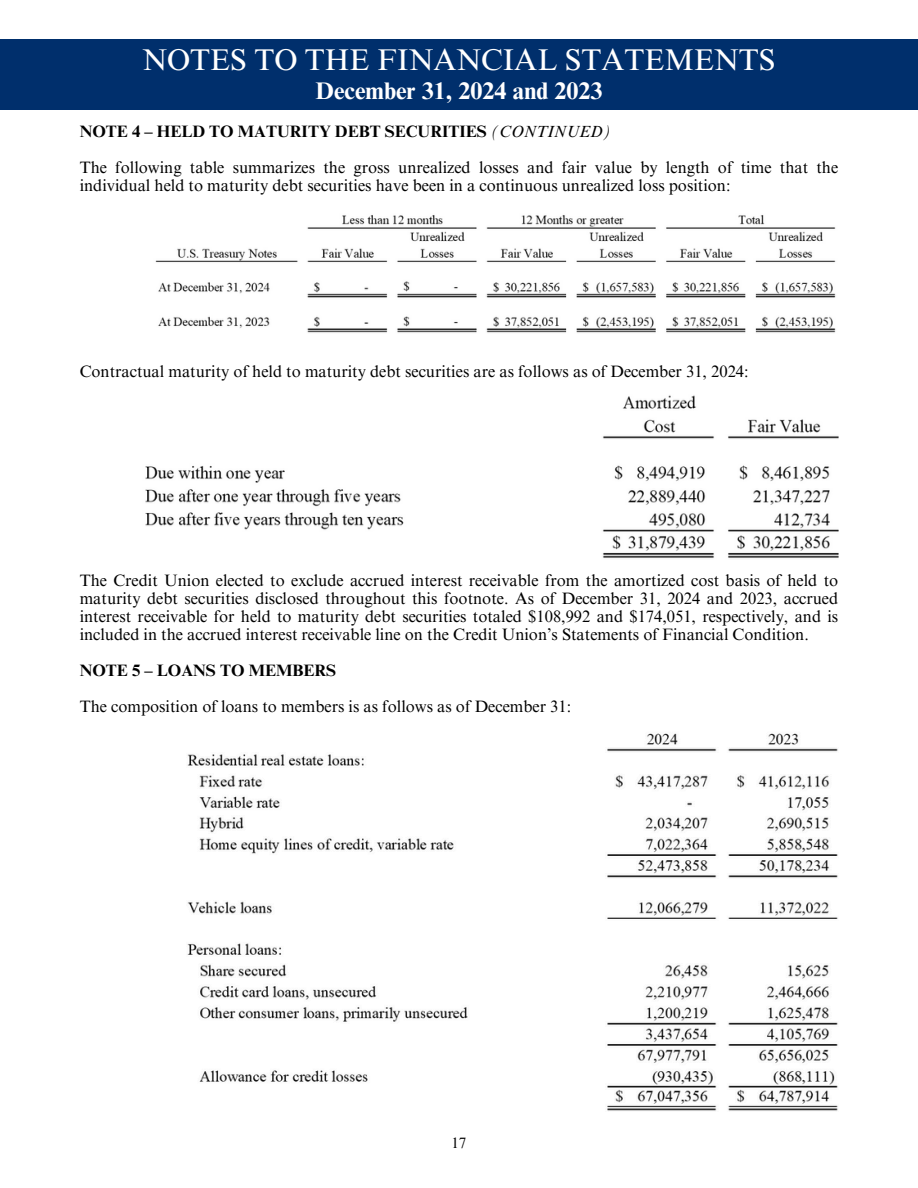
<style>
.page{position:relative;width:918px;height:1188px;background:#fff}
.page>*{position:absolute;margin:0;border:0;box-sizing:border-box;transform-origin:0 0}
.t1{font:30px "Times NRMT Pro";color:#fff}
.t2{font:700 24px "Times NRMT Pro";color:#fff}
.t3{font:16.5px/18px "Times NRMT Pro";color:#000}
.t4{font:700 16.5px "Times NRMT Pro";color:#000}
.t5{font:15px "Times NRMT Pro";color:#000}
.s1{font-weight:400;font-style:italic}
</style>
<div class="page">
<div style="left:0;top:39px;width:918px;height:71px;background:#002f6c"></div>
<img style="left:155px;top:215px;width:681px;height:118px">
<img style="left:145px;top:395px;width:694px;height:163px">
<img style="left:187px;top:733px;width:651px;height:378px">
<p class="t1" style="left:142px;top:48px;width:635px">NOTES TO THE FINANCIAL STATEMENTS</p>
<p class="t2" style="left:316px;top:82px;width:288px">December 31, 2024 and 2023</p>
<p class="t4" style="left:80px;top:126px;width:533px">NOTE 4 – HELD TO MATURITY DEBT SECURITIES <span class="s1">(CONTINUED)</span></p>
<p class="t3" style="left:80px;top:160px;width:760px">The following table summarizes the gross unrealized losses and fair value by length of time that the individual held to maturity debt securities have been in a continuous unrealized loss position:</p>
<h2 class="t3" style="left:80px;top:364px;width:670px">Contractual maturity of held to maturity debt securities are as follows as of December 31, 2024:</h2>
<p class="t3" style="left:80px;top:573px;width:760px;text-align:justify">The Credit Union elected to exclude accrued interest receivable from the amortized cost basis of held to maturity debt securities disclosed throughout this footnote. As of December 31, 2024 and 2023, accrued interest receivable for held to maturity debt securities totaled $108,992 and $174,051, respectively, and is included in the accrued interest receivable line on the Credit Union’s Statements of Financial Condition.</p>
<p class="t4" style="left:80px;top:664px;width:258px">NOTE 5 – LOANS TO MEMBERS</p>
<p class="t3" style="left:80px;top:699px;width:493px">The composition of loans to members is as follows as of December 31:</p>
<p class="t5" style="left:451px;top:1137px;width:16px">17</p>
</div>
